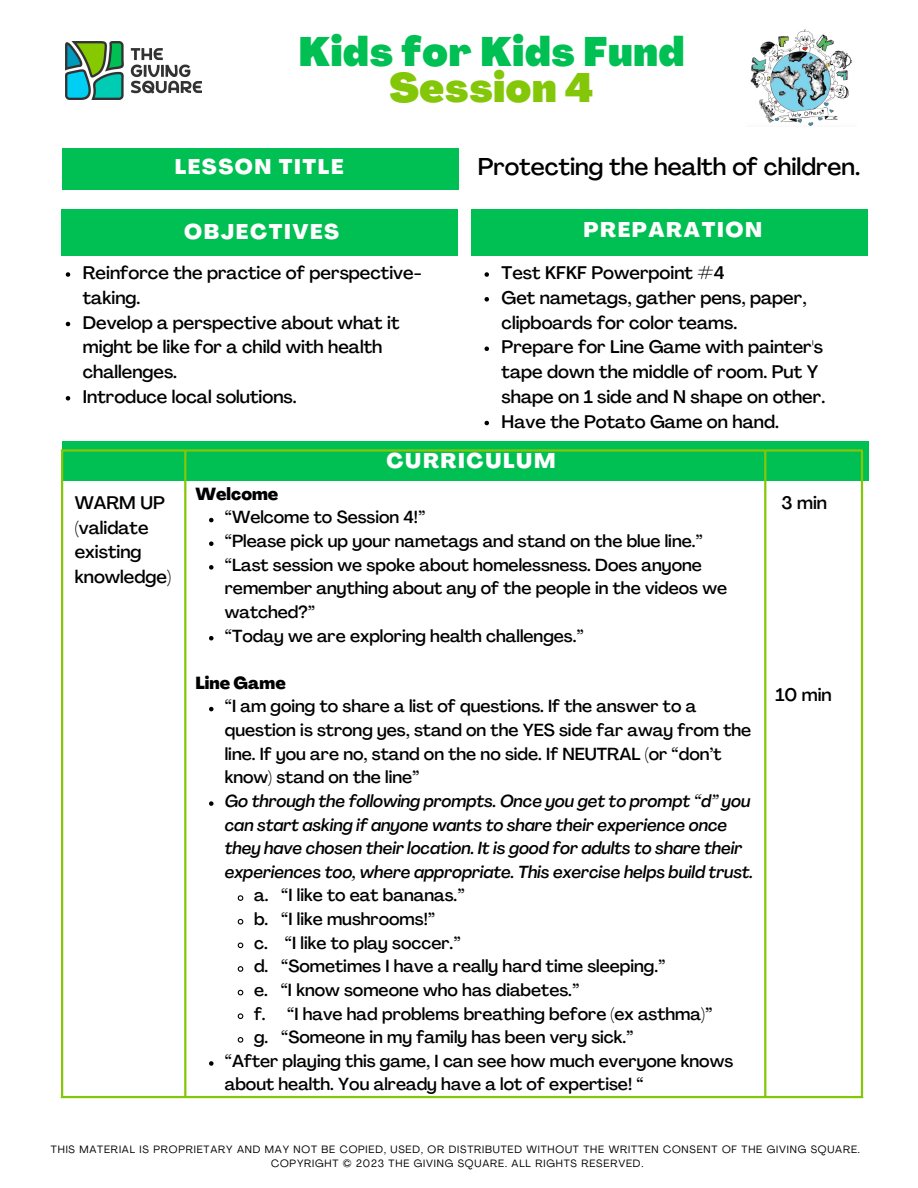
<style>
.page{position:relative;width:918px;height:1188px;background:#fff}
.page>*{position:absolute;margin:0;border:0;box-sizing:border-box;transform-origin:0 0}
.t1{font:900 40.35px "Agrandir";letter-spacing:.02em;color:#00bf53}
.t2{font:900 40.35px "Agrandir";letter-spacing:.02em;color:#84c709}
.t3{font:500 24px "Agrandir";color:#000}
.t4{font:800 21px "Agrandir";letter-spacing:.075em;color:#fff}
.t5{font:500 18px/24.8px "Agrandir";color:#000}
.t6{font:500 17.25px/23.7px "Agrandir";color:#000}
.t7{font:italic 500 17.25px/23.7px "Agrandir";color:#000}
.t8{font:800 17.25px "Agrandir";color:#000}
.t9{font:10.5px "Agrandir";letter-spacing:.075em;color:#000}
</style>
<div class="page">
<div style="left:63px;top:148px;width:396px;height:42px;background:#00bf53"></div>
<div style="left:63px;top:441px;width:806px;height:40px;background:#00bf53"></div>
<img style="left:65px;top:41px;width:136px;height:59px">
<img style="left:750px;top:29px;width:103px;height:97px">
<div style="left:61px;top:209px;width:396px;height:47px;background:#00bf53"></div>
<div style="left:471px;top:209px;width:396px;height:47px;background:#00bf53"></div>
<hr style="left:61px;top:452px;width:2px;height:644px;background:#84c709">
<hr style="left:184px;top:452px;width:2px;height:644px;background:#84c709">
<hr style="left:764px;top:452px;width:2px;height:644px;background:#84c709">
<hr style="left:861px;top:452px;width:2px;height:644px;background:#84c709">
<hr style="left:61px;top:449px;width:802px;height:3px;background:#84c709">
<hr style="left:61px;top:1096px;width:802px;height:2px;background:#84c709">
<svg style="left:209px;top:518px;width:5px;height:4px"></svg>
<svg style="left:209px;top:541px;width:5px;height:5px"></svg>
<svg style="left:209px;top:565px;width:5px;height:5px"></svg>
<svg style="left:209px;top:636px;width:5px;height:4px"></svg>
<svg style="left:209px;top:707px;width:5px;height:4px"></svg>
<svg style="left:209px;top:801px;width:5px;height:5px"></svg>
<svg style="left:237px;top:895px;width:7px;height:6px"></svg>
<svg style="left:237px;top:918px;width:7px;height:7px"></svg>
<svg style="left:237px;top:942px;width:7px;height:7px"></svg>
<svg style="left:237px;top:966px;width:7px;height:6px"></svg>
<svg style="left:237px;top:989px;width:7px;height:7px"></svg>
<svg style="left:237px;top:1013px;width:7px;height:6px"></svg>
<svg style="left:237px;top:1037px;width:7px;height:6px"></svg>
<svg style="left:209px;top:1061px;width:5px;height:5px"></svg>
<svg style="left:485px;top:272px;width:4px;height:5px"></svg>
<svg style="left:485px;top:297px;width:4px;height:5px"></svg>
<svg style="left:485px;top:347px;width:4px;height:4px"></svg>
<svg style="left:485px;top:421px;width:4px;height:4px"></svg>
<svg style="left:66px;top:272px;width:4px;height:5px"></svg>
<svg style="left:66px;top:322px;width:4px;height:4px"></svg>
<svg style="left:66px;top:396px;width:4px;height:5px"></svg>
<p class="t1" style="left:298px;top:36px;width:388px">Kids for Kids Fund</p>
<p class="t2" style="left:389px;top:72px;width:206px">Session 4</p>
<p class="t4" style="left:175px;top:158px;width:170px">LESSON TITLE</p>
<p class="t3" style="left:478px;top:157px;width:384px">Protecting the health of children.</p>
<p class="t4" style="left:184px;top:223px;width:156px">OBJECTIVES</p>
<p class="t4" style="left:583px;top:221px;width:180px">PREPARATION</p>
<p class="t5" style="left:502px;top:262px;width:224px">Test KFKF Powerpoint #4</p>
<p class="t5" style="left:502px;top:287px;width:306px">Get nametags, gather pens, paper, clipboards for color teams.</p>
<p class="t5" style="left:502px;top:336px;width:325px">Prepare for Line Game with painter's tape down the middle of room. Put Y shape on 1 side and N shape on other.</p>
<p class="t5" style="left:502px;top:411px;width:279px">Have the Potato Game on hand.</p>
<p class="t5" style="left:83px;top:262px;width:340px">Reinforce the practice of perspective&shy;taking.</p>
<p class="t5" style="left:83px;top:312px;width:318px">Develop a perspective about what it might be like for a child with health challenges.</p>
<p class="t5" style="left:83px;top:386px;width:215px">Introduce local solutions.</p>
<p class="t5" style="left:75px;top:492px;width:91px">WARM UP</p>
<p class="t5" style="left:75px;top:517px;width:98px">(validate existing knowledge)</p>
<p class="t8" style="left:196px;top:487px;width:84px">Welcome</p>
<p class="t4" style="left:386px;top:452px;width:171px">CURRICULUM</p>
<p class="t6" style="left:225px;top:507px;width:202px">“Welcome to Session 4!”</p>
<p class="t6" style="left:225px;top:531px;width:480px">“Please pick up your nametags and stand on the blue line.”</p>
<p class="t6" style="left:225px;top:555px;width:504px">“Last session we spoke about homelessness. Does anyone remember anything about any of the people in the videos we watched?”</p>
<p class="t6" style="left:225px;top:625px;width:360px">“Today we are exploring health challenges.”</p>
<p class="t8" style="left:196px;top:676px;width:92px">Line Game</p>
<p class="t6" style="left:225px;top:696px;width:528px">“I am going to share a list of questions. If the answer to a question is strong yes, stand on the YES side far away from the line. If you are no, stand on the no side. If NEUTRAL (or “don’t know) stand on the line”</p>
<p class="t7" style="left:225px;top:791px;width:530px">Go through the following prompts. Once you get to prompt “d” you can start asking if anyone wants to share their experience once they have chosen their location. It is good for adults to share their experiences too, where appropriate. This exercise helps build trust.</p>
<p class="t6" style="left:254px;top:885px;width:212px">a. “I like to eat bananas.”</p>
<p class="t6" style="left:254px;top:909px;width:183px">b. “I like mushrooms!”</p>
<p class="t6" style="left:254px;top:933px;width:208px">c. “I like to play soccer.”</p>
<p class="t6" style="left:254px;top:956px;width:413px">d. “Sometimes I have a really hard time sleeping.”</p>
<p class="t6" style="left:254px;top:980px;width:327px">e. “I know someone who has diabetes.”</p>
<p class="t6" style="left:254px;top:1003px;width:460px">f. “I have had problems breathing before (ex asthma)”</p>
<p class="t6" style="left:254px;top:1027px;width:381px">g. “Someone in my family has been very sick.”</p>
<p class="t6" style="left:225px;top:1051px;width:510px">“After playing this game, I can see how much everyone knows about health. You already have a lot of expertise! “</p>
<p class="t5" style="left:782px;top:492px;width:47px">3 min</p>
<p class="t5" style="left:775px;top:684px;width:58px">10 min</p>
<p class="t9" style="left:51px;top:1145px;width:811px">THIS MATERIAL IS PROPRIETARY AND MAY NOT BE COPIED, USED, OR DISTRIBUTED WITHOUT THE WRITTEN CONSENT OF THE GIVING SQUARE.</p>
<p class="t9" style="left:271px;top:1159px;width:374px">COPYRIGHT © 2023 THE GIVING SQUARE. ALL RIGHTS RESERVED.</p>
</div>
